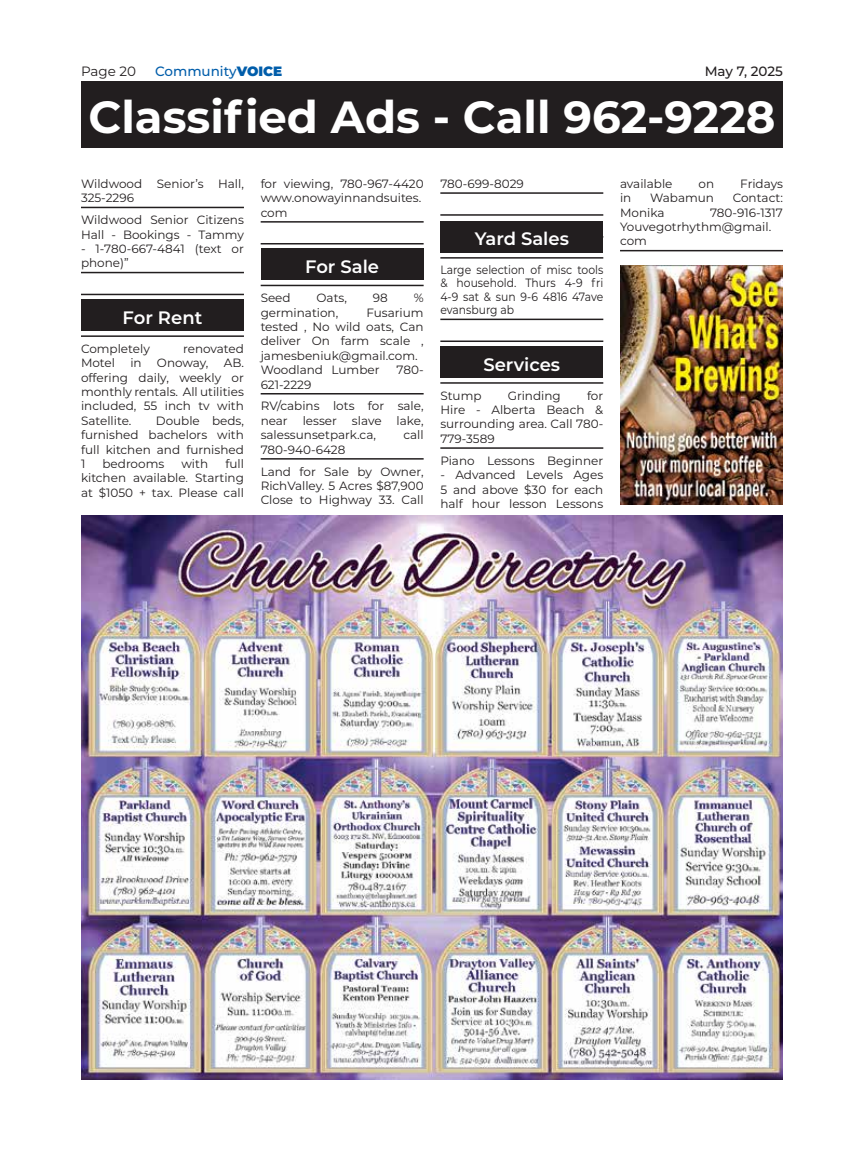
<style>
.page{position:relative;width:864px;height:1161px;background:#fff}
.page>*{position:absolute;margin:0;border:0;box-sizing:border-box;transform-origin:0 0}
.t1{font:700 45px "Montserrat";color:#fff}
.t2{font:600 18px "Montserrat";color:#fff}
.t3{font:500 13.5px "Montserrat";color:#005daa}
.t4{font:500 13.5px "Montserrat";letter-spacing:-.005em;color:#221e1f}
.t5{font:13.5px "Montserrat";color:#221e1f}
.t6{font:12px/14.4px "Montserrat";color:#221e1f}
.t7{font:12px/13.5px "Montserrat";color:#221e1f;text-align:justify;scale:.9 1}
.s1{font-weight:900}
</style>
<div class="page">
<hr style="left:81px;top:207px;width:163px;height:1px;background:#221e1f">
<hr style="left:81px;top:272px;width:163px;height:1px;background:#221e1f">
<hr style="left:81px;top:294px;width:163px;height:1px;background:#221e1f">
<hr style="left:81px;top:335px;width:163px;height:2px;background:#221e1f">
<div style="left:81px;top:299px;width:163px;height:32px;background:#221e1f"></div>
<hr style="left:261px;top:221px;width:163px;height:2px;background:#221e1f">
<hr style="left:261px;top:243px;width:163px;height:2px;background:#221e1f">
<hr style="left:261px;top:285px;width:163px;height:1px;background:#221e1f">
<hr style="left:261px;top:393px;width:163px;height:2px;background:#221e1f">
<hr style="left:261px;top:458px;width:163px;height:2px;background:#221e1f">
<div style="left:261px;top:248px;width:163px;height:32px;background:#221e1f"></div>
<hr style="left:440px;top:192px;width:163px;height:2px;background:#221e1f">
<hr style="left:440px;top:214px;width:163px;height:2px;background:#221e1f">
<hr style="left:440px;top:257px;width:163px;height:2px;background:#221e1f">
<hr style="left:440px;top:319px;width:163px;height:1px;background:#221e1f">
<hr style="left:440px;top:341px;width:163px;height:1px;background:#221e1f">
<hr style="left:440px;top:382px;width:163px;height:2px;background:#221e1f">
<hr style="left:440px;top:447px;width:163px;height:2px;background:#221e1f">
<div style="left:440px;top:221px;width:163px;height:32px;background:#221e1f"></div>
<div style="left:440px;top:346px;width:163px;height:32px;background:#221e1f"></div>
<hr style="left:620px;top:250px;width:163px;height:1px;background:#221e1f">
<img style="left:81px;top:516px;width:702px;height:564px">
<div style="left:81px;top:81px;width:702px;height:67px;background:#221e1f"></div>
<img style="left:620px;top:265px;width:163px;height:240px">
<p class="t5" style="left:81px;top:62px;width:56px">Page 20</p>
<p class="t3" style="left:155px;top:62px;width:129px">Community<span class="s1">VOICE</span></p>
<p class="t4" style="left:705px;top:62px;width:80px">May 7, 2025</p>
<h1 class="t1" style="left:88px;top:85px;width:689px">Classified Ads - Call 962-9228</h1>
<p class="t6" style="left:81px;top:176px;width:164px">Wildwood Senior’s Hall,<br>325-2296</p>
<p class="t6" style="left:81px;top:212px;width:165px">Wildwood Senior Citizens<br>Hall - Bookings - Tammy</p>
<p class="t6" style="left:81px;top:241px;width:164px">- 1-780-667-4841 (text or phone)”</p>
<h2 class="t2" style="left:123px;top:305px;width:81px">For Rent</h2>
<p class="t6" style="left:81px;top:341px;width:70px">Completely</p>
<p class="t6" style="left:183px;top:341px;width:62px">renovated</p>
<p class="t6" style="left:81px;top:355px;width:36px">Motel</p>
<p class="t6" style="left:130px;top:355px;width:13px">in</p>
<p class="t6" style="left:157px;top:355px;width:53px">Onoway,</p>
<p class="t6" style="left:81px;top:355px;width:164px;text-align:justify;text-indent:143px">AB. offering daily, weekly or monthly rentals. All utilities included, 55 inch tv with Satellite.</p>
<p class="t6" style="left:81px;top:413px;width:164px;text-align:justify;text-indent:75px">Double beds, furnished bachelors with full kitchen and furnished 1</p>
<p class="t6" style="left:81px;top:456px;width:164px;text-align:justify;text-indent:144px">full kitchen available. Starting at $1050 + tax. Please call</p>
<p class="t6" style="left:102px;top:456px;width:63px">bedrooms</p>
<p class="t6" style="left:181px;top:456px;width:28px">with</p>
<p class="t6" style="left:261px;top:176px;width:164px">for viewing, 780-967-4420 www.onowayinnandsuites. com</p>
<h2 class="t2" style="left:305px;top:254px;width:75px">For Sale</h2>
<p class="t6" style="left:261px;top:290px;width:32px">Seed</p>
<p class="t6" style="left:317px;top:290px;width:32px">Oats,</p>
<p class="t6" style="left:373px;top:290px;width:16px">98</p>
<p class="t6" style="left:414px;top:290px;width:11px">%</p>
<p class="t6" style="left:261px;top:305px;width:79px">germination,</p>
<p class="t6" style="left:261px;top:305px;width:164px;text-indent:106px">Fusarium tested , No wild oats, Can deliver On farm scale , jamesbeniuk@gmail.com.<br>Woodland Lumber</p>
<p class="t6" style="left:397px;top:362px;width:29px">780-</p>
<p class="t6" style="left:261px;top:373px;width:164px;line-height:21.9px">621-2229<br>RV/cabins lots for sale,</p>
<p class="t6" style="left:261px;top:413px;width:164px">near lesser slave lake, salessunsetpark.ca,</p>
<p class="t6" style="left:403px;top:427px;width:22px">call</p>
<p class="t6" style="left:261px;top:438px;width:164px;line-height:21.9px">780-940-6428<br>Land for Sale by Owner,</p>
<p class="t6" style="left:261px;top:478px;width:164px">RichValley. 5 Acres $87,900<br>Close to Highway 33. Call</p>
<p class="t6" style="left:440px;top:176px;width:85px">780-699-8029</p>
<h2 class="t2" style="left:475px;top:226px;width:96px">Yard Sales</h2>
<p class="t7" style="left:440px;top:262px;width:183px">Large selection of misc tools &amp; household. Thurs 4-9 fri 4-9 sat &amp; sun 9-6 4816 47ave evansburg ab</p>
<h2 class="t2" style="left:483px;top:351px;width:78px">Services</h2>
<p class="t6" style="left:440px;top:388px;width:164px;text-align:justify;text-indent:147px">for Hire - Alberta Beach &amp; surrounding area. Call 780- 779-3589</p>
<p class="t6" style="left:440px;top:453px;width:164px">Piano Lessons Beginner</p>
<p class="t6" style="left:440px;top:467px;width:164px;text-align:justify">- Advanced Levels Ages 5 and above $30 for each half hour lesson Lessons</p>
<p class="t6" style="left:440px;top:388px;width:43px">Stump</p>
<p class="t6" style="left:508px;top:388px;width:55px">Grinding</p>
<p class="t6" style="left:620px;top:176px;width:54px">available</p>
<p class="t6" style="left:699px;top:176px;width:17px">on</p>
<p class="t6" style="left:740px;top:176px;width:44px">Fridays</p>
<p class="t6" style="left:620px;top:190px;width:13px">in</p>
<p class="t6" style="left:650px;top:190px;width:65px">Wabamun</p>
<p class="t6" style="left:733px;top:190px;width:52px">Contact:</p>
<p class="t6" style="left:620px;top:205px;width:46px">Monika</p>
<p class="t6" style="left:620px;top:205px;width:164px;text-indent:90px">780-916-1317<br>Youvegotrhythm@gmail. com</p>
</div>
